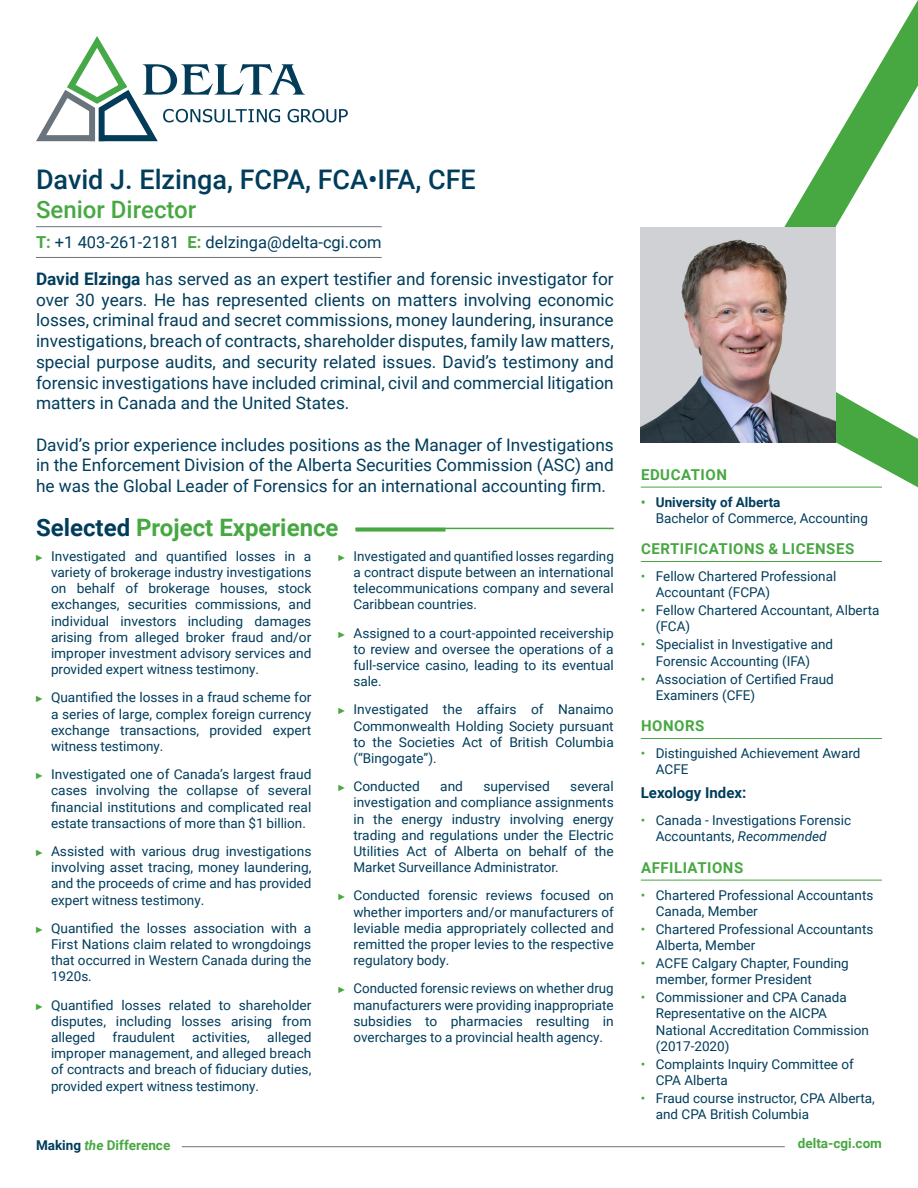
<style>
.page{position:relative;width:918px;height:1188px;background:#fff}
.page>*{position:absolute;margin:0;border:0;box-sizing:border-box;transform-origin:0 0}
.Person_Name_-_Aligned_Left{font:500 27px "Roboto";color:#003d5c}
.Section_Titles{font:700 24px "Roboto";color:#47a842}
.Job_Title{font:500 24px "Roboto";color:#47a842}
.Overview{font:17.25px/20.7px "Roboto";color:#003d5c;text-align:justify}
.Phone___Email{font:16.5px "Roboto";color:#003d5c}
.Right_Panel_Bold_Green_Title{font:700 15px "Roboto";letter-spacing:.035em;color:#47a842}
.Bold_Subtitle{font:700 15px "Roboto";color:#003d5c}
.t1{font:13.5px/16.2px "Roboto";color:#003d5c;text-align:justify}
.t2{font:700 13.5px "Roboto";color:#47a842}
.s1{font-weight:700;color:#47a842}
.s2{font-weight:700}
.s3{color:#003d5c}
.s4{font-family:"Arial Narrow";font-weight:700;font-size:9px;color:#47a842}
.s5{color:#47a842}
.s6{font-style:italic}
</style>
<div class="page">
<svg style="left:36px;top:36px;width:312px;height:105px"></svg>
<hr style="left:182px;top:1146px;width:603px;height:1px;background:#6b737d">
<svg style="left:356px;top:529px;width:90px;height:3px"></svg>
<hr style="left:356px;top:528px;width:258px;height:1px;background:#47a842">
<svg style="left:701px;top:0;width:217px;height:487px"></svg>
<hr style="left:641px;top:487px;width:241px;height:1px;background:#47a842">
<hr style="left:641px;top:561px;width:241px;height:1px;background:#47a842">
<hr style="left:641px;top:738px;width:241px;height:1px;background:#47a842">
<hr style="left:641px;top:880px;width:241px;height:1px;background:#47a842">
<hr style="left:36px;top:257px;width:346px;height:1px;background:#6b737d">
<hr style="left:36px;top:226px;width:346px;height:1px;background:#6b737d">
<img style="left:641px;top:228px;width:194px;height:214px">
<p class="Person_Name_-_Aligned_Left" style="left:36px;top:161px;width:441px">David J. Elzinga, FCPA, FCA•IFA, CFE</p>
<p class="Job_Title" style="left:36px;top:193px;width:162px">Senior Director</p>
<p class="Phone___Email" style="left:36px;top:231px;width:347px"><span class="s1">T:</span> +1 403-261-2181 <span class="s1">E:</span> delzinga@delta-cgi.com</p>
<p class="Overview" style="left:36px;top:268px;width:579px"><span class="s2">David Elzinga</span> has served as an expert testifier and forensic investigator for over 30 years. He has represented clients on matters involving economic losses, criminal fraud and secret commissions, money laundering, insurance investigations, breach of contracts, shareholder disputes, family law matters, special purpose audits, and security related issues. David’s testimony and forensic investigations have included criminal, civil and commercial litigation matters in Canada and the United States.</p>
<p class="Overview" style="left:36px;top:434px;width:579px">David’s prior experience includes positions as the Manager of Investigations in the Enforcement Division of the Alberta Securities Commission (ASC) and he was the Global Leader of Forensics for an international accounting firm.</p>
<p class="Section_Titles" style="left:36px;top:510px;width:304px"><span class="s3">Selected</span> Project Experience</p>
<p class="t1" style="left:51px;top:547px;width:262px;text-indent:-15px"><span class="s4">►</span> Investigated and quantified losses in a variety of brokerage industry investigations on behalf of brokerage houses, stock exchanges, securities commissions, and individual investors including damages arising from alleged broker fraud and/or improper investment advisory services and provided expert witness testimony.</p>
<p class="t1" style="left:51px;top:689px;width:262px;text-indent:-15px"><span class="s4">►</span> Quantified the losses in a fraud scheme for a series of large, complex foreign currency exchange transactions, provided expert witness testimony.</p>
<p class="t1" style="left:51px;top:766px;width:262px;text-indent:-15px"><span class="s4">►</span> Investigated one of Canada’s largest fraud cases involving the collapse of several financial institutions and complicated real estate transactions of more than $1 billion.</p>
<p class="t1" style="left:51px;top:843px;width:262px;text-indent:-15px"><span class="s4">►</span> Assisted with various drug investigations involving asset tracing, money laundering, and the proceeds of crime and has provided expert witness testimony.</p>
<p class="t1" style="left:51px;top:919px;width:262px;text-indent:-15px"><span class="s4">►</span> Quantified the losses association with a First Nations claim related to wrongdoings that occurred in Western Canada during the 1920s.</p>
<p class="t1" style="left:51px;top:996px;width:262px;text-indent:-15px"><span class="s4">►</span> Quantified losses related to shareholder disputes, including losses arising from alleged</p>
<p class="t1" style="left:353px;top:547px;width:262px;text-indent:-15px"><span class="s4">►</span> Investigated and quantified losses regarding a contract dispute between an international telecommunications company and several Caribbean countries.</p>
<p class="t1" style="left:353px;top:624px;width:262px;text-indent:-15px"><span class="s4">►</span> Assigned to a court-appointed receivership to review and oversee the operations of a full-service casino, leading to its eventual sale.</p>
<p class="t1" style="left:353px;top:701px;width:262px;text-indent:-15px"><span class="s4">►</span> Investigated the affairs of Nanaimo Commonwealth Holding Society pursuant to the Societies Act of British Columbia (“Bingogate”).</p>
<p class="t1" style="left:338px;top:778px;width:83px"><span class="s4">►</span> Conducted</p>
<p class="t1" style="left:440px;top:778px;width:24px">and</p>
<p class="t1" style="left:483px;top:778px;width:68px">supervised</p>
<p class="t1" style="left:353px;top:778px;width:262px;text-indent:217px">several investigation and compliance assignments in the energy industry involving energy trading and regulations under the Electric Utilities Act of Alberta on behalf of the Market Surveillance Administrator.</p>
<p class="t1" style="left:353px;top:887px;width:262px;text-indent:-15px"><span class="s4">►</span> Conducted forensic reviews focused on whether importers and/or manufacturers of leviable media appropriately collected and remitted the proper levies to the respective regulatory body.</p>
<p class="t1" style="left:353px;top:980px;width:262px;text-indent:-15px"><span class="s4">►</span> Conducted forensic reviews on whether drug manufacturers were providing inappropriate subsidies to pharmacies resulting in overcharges to a provincial health agency.</p>
<p class="t1" style="left:113px;top:1029px;width:64px">fraudulent</p>
<p class="t1" style="left:192px;top:1029px;width:59px">activities,</p>
<p class="t1" style="left:51px;top:1029px;width:262px;text-indent:216px">alleged improper management, and alleged breach of contracts and breach of fiduciary duties, provided expert witness testimony.</p>
<p class="Right_Panel_Bold_Green_Title" style="left:641px;top:464px;width:87px">EDUCATION</p>
<p class="t1" style="left:656px;top:493px;width:214px;text-indent:-15px"><span class="s1">•</span> <span class="s2">University of Alberta<br></span>Bachelor of Commerce, Accounting</p>
<p class="Right_Panel_Bold_Green_Title" style="left:641px;top:539px;width:215px">CERTIFICATIONS &amp; LICENSES</p>
<p class="t1" style="left:656px;top:568px;width:182px;text-indent:-15px"><span class="s5">•</span> Fellow Chartered Professional<br>Accountant (FCPA)</p>
<p class="t1" style="left:656px;top:602px;width:225px;text-indent:-15px"><span class="s5">•</span> Fellow Chartered Accountant, Alberta (FCA)</p>
<p class="t1" style="left:641px;top:636px;width:194px;text-align:center"><span class="s5">•</span> Specialist in Investigative and<br>Forensic Accounting (IFA)</p>
<p class="t1" style="left:656px;top:670px;width:180px;text-indent:-15px"><span class="s5">•</span> Association of Certified Fraud<br>Examiners (CFE)</p>
<p class="Right_Panel_Bold_Green_Title" style="left:641px;top:716px;width:65px">HONORS</p>
<p class="t1" style="left:656px;top:745px;width:206px;text-indent:-15px"><span class="s5">•</span> Distinguished Achievement Award<br>ACFE</p>
<p class="Bold_Subtitle" style="left:641px;top:782px;width:107px">Lexology Index:</p>
<p class="t1" style="left:656px;top:812px;width:197px;text-indent:-15px"><span class="s5">•</span> Canada - Investigations Forensic<br>Accountants, <span class="s6">Recommended</span></p>
<p class="Right_Panel_Bold_Green_Title" style="left:641px;top:857px;width:104px">AFFILIATIONS</p>
<p class="t1" style="left:656px;top:886px;width:219px;text-indent:-15px"><span class="s5">•</span> Chartered Professional Accountants<br>Canada, Member</p>
<p class="t1" style="left:656px;top:920px;width:219px;text-indent:-15px"><span class="s5">•</span> Chartered Professional Accountants<br>Alberta, Member</p>
<p class="t1" style="left:656px;top:955px;width:194px;text-indent:-15px"><span class="s5">•</span> ACFE Calgary Chapter, Founding member, former President</p>
<p class="t1" style="left:656px;top:989px;width:215px;text-align:left;text-indent:-15px"><span class="s5">•</span> Commissioner and CPA Canada<br>Representative on the AICPA<br>National Accreditation Commission (2017-2020)</p>
<p class="t1" style="left:656px;top:1055px;width:200px;text-indent:-15px"><span class="s5">•</span> Complaints Inquiry Committee of<br>CPA Alberta</p>
<p class="t1" style="left:656px;top:1090px;width:221px;text-indent:-15px"><span class="s5">•</span> Fraud course instructor, CPA Alberta, and CPA British Columbia</p>
<p class="t2" style="left:36px;top:1136px;width:136px"><span class="s3">Making</span> <span class="s6">the</span> Difference</p>
<p class="t2" style="left:798px;top:1134px;width:86px">delta-cgi.com</p>
</div>
